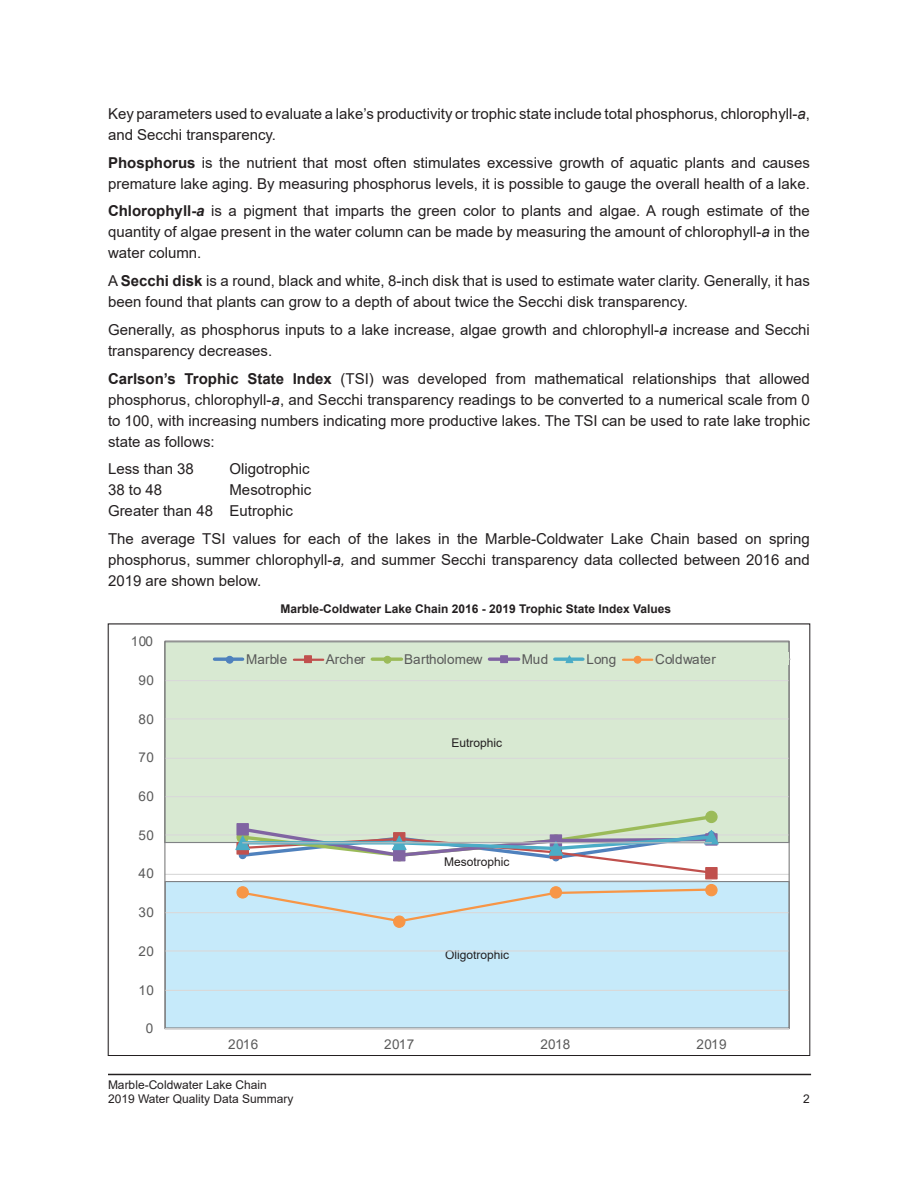
<style>
.page{position:relative;width:918px;height:1188px;background:#fff}
.page>*{position:absolute;margin:0;border:0;box-sizing:border-box;transform-origin:0 0}
.t1{font:15px/21px "Arial";color:#231f20}
.t2{font:13.5px "Arial";letter-spacing:.025em;color:#595959}
.t3{font:13.5px "Arial";color:#595959}
.t4{font:12px/14.4px "Arial";color:#231f20}
.t5{font:700 12px "Arial";color:#231f20}
.s1{font-style:italic}
.s2{font-weight:700}
.s3{font-weight:700;font-style:italic}
</style>
<div class="page">
<hr style="left:108px;top:1074px;width:703px;height:1px;background:#231f20">
<svg style="left:164px;top:640px;width:627px;height:390px;background:#d0e5e0"></svg>
<div style="left:721px;top:652px;width:67px;height:12px;background:#d8e9d2"></div>
<p class="t1" style="left:108px;top:103px;width:704px">Key parameters used to evaluate a lake’s productivity or trophic state include total phosphorus, chlorophyll-<span class="s1">a</span>, and Secchi transparency.</p>
<p class="t1" style="left:108px;top:152px;width:703px"><span class="s2">Phosphorus</span> is the nutrient that most often stimulates excessive growth of aquatic plants and causes premature lake aging. By measuring phosphorus levels, it is possible to gauge the overall health of a lake.</p>
<p class="t1" style="left:108px;top:201px;width:704px;text-align:justify"><span class="s2">Chlorophyll-</span><span class="s3">a</span> is a pigment that imparts the green color to plants and algae. A rough estimate of the quantity of algae present in the water column can be made by measuring the amount of chlorophyll-<span class="s1">a</span> in the water column.</p>
<p class="t1" style="left:108px;top:270px;width:703px">A <span class="s2">Secchi disk</span> is a round, black and white, 8-inch disk that is used to estimate water clarity. Generally, it has been found that plants can grow to a depth of about twice the Secchi disk transparency.</p>
<p class="t1" style="left:108px;top:319px;width:703px">Generally, as phosphorus inputs to a lake increase, algae growth and chlorophyll-<span class="s1">a</span> increase and Secchi transparency decreases.</p>
<p class="t1" style="left:108px;top:368px;width:703px;text-align:justify"><span class="s2">Carlson’s Trophic State Index</span> (TSI) was developed from mathematical relationships that allowed phosphorus, chlorophyll-<span class="s1">a</span>, and Secchi transparency readings to be converted to a numerical scale from 0 to 100, with increasing numbers indicating more productive lakes. The TSI can be used to rate lake trophic state as follows:</p>
<p class="t1" style="left:108px;top:459px;width:87px">Less than 38</p>
<p class="t1" style="left:230px;top:459px;width:82px">Oligotrophic</p>
<p class="t1" style="left:108px;top:480px;width:56px">38 to 48</p>
<p class="t1" style="left:230px;top:480px;width:83px">Mesotrophic</p>
<p class="t1" style="left:108px;top:501px;width:186px">Greater than 48 Eutrophic</p>
<p class="t1" style="left:108px;top:528px;width:703px;text-align:justify">The average TSI values for each of the lakes in the Marble-Coldwater Lake Chain based on spring phosphorus, summer chlorophyll-<span class="s1">a,</span> and summer Secchi transparency data collected between 2016 and 2019 are shown below.</p>
<p class="t2" style="left:131px;top:632px;width:24px">100</p>
<p class="t2" style="left:138px;top:671px;width:17px">90</p>
<p class="t2" style="left:138px;top:709px;width:17px">80</p>
<p class="t2" style="left:138px;top:748px;width:17px">70</p>
<p class="t2" style="left:138px;top:787px;width:17px">60</p>
<p class="t2" style="left:138px;top:826px;width:17px">50</p>
<p class="t2" style="left:138px;top:864px;width:17px">40</p>
<p class="t2" style="left:138px;top:903px;width:17px">30</p>
<p class="t2" style="left:138px;top:942px;width:17px">20</p>
<p class="t2" style="left:138px;top:981px;width:17px">10</p>
<p class="t2" style="left:146px;top:1019px;width:9px">0</p>
<p class="t5" style="left:280px;top:601px;width:392px">Marble-Coldwater Lake Chain 2016 - 2019 Trophic State Index Values</p>
<p class="t2" style="left:246px;top:650px;width:43px">Marble</p>
<p class="t2" style="left:326px;top:650px;width:41px">Archer</p>
<p class="t3" style="left:404px;top:650px;width:80px">Bartholomew</p>
<p class="t2" style="left:522px;top:650px;width:28px">Mud</p>
<p class="t2" style="left:586px;top:650px;width:32px">Long</p>
<p class="t2" style="left:655px;top:650px;width:62px">Coldwater</p>
<p class="t4" style="left:452px;top:735px;width:52px">Eutrophic</p>
<p class="t4" style="left:444px;top:854px;width:67px">Mesotrophic</p>
<p class="t4" style="left:445px;top:948px;width:66px">Oligotrophic</p>
<p class="t2" style="left:228px;top:1035px;width:32px">2016</p>
<p class="t2" style="left:384px;top:1035px;width:32px">2017</p>
<p class="t2" style="left:540px;top:1035px;width:32px">2018</p>
<p class="t2" style="left:697px;top:1035px;width:32px">2019</p>
<p class="t4" style="left:108px;top:1077px;width:187px">Marble-Coldwater Lake Chain<br>2019 Water Quality Data Summary</p>
<p class="t4" style="left:803px;top:1092px;width:8px">2</p>
</div>
